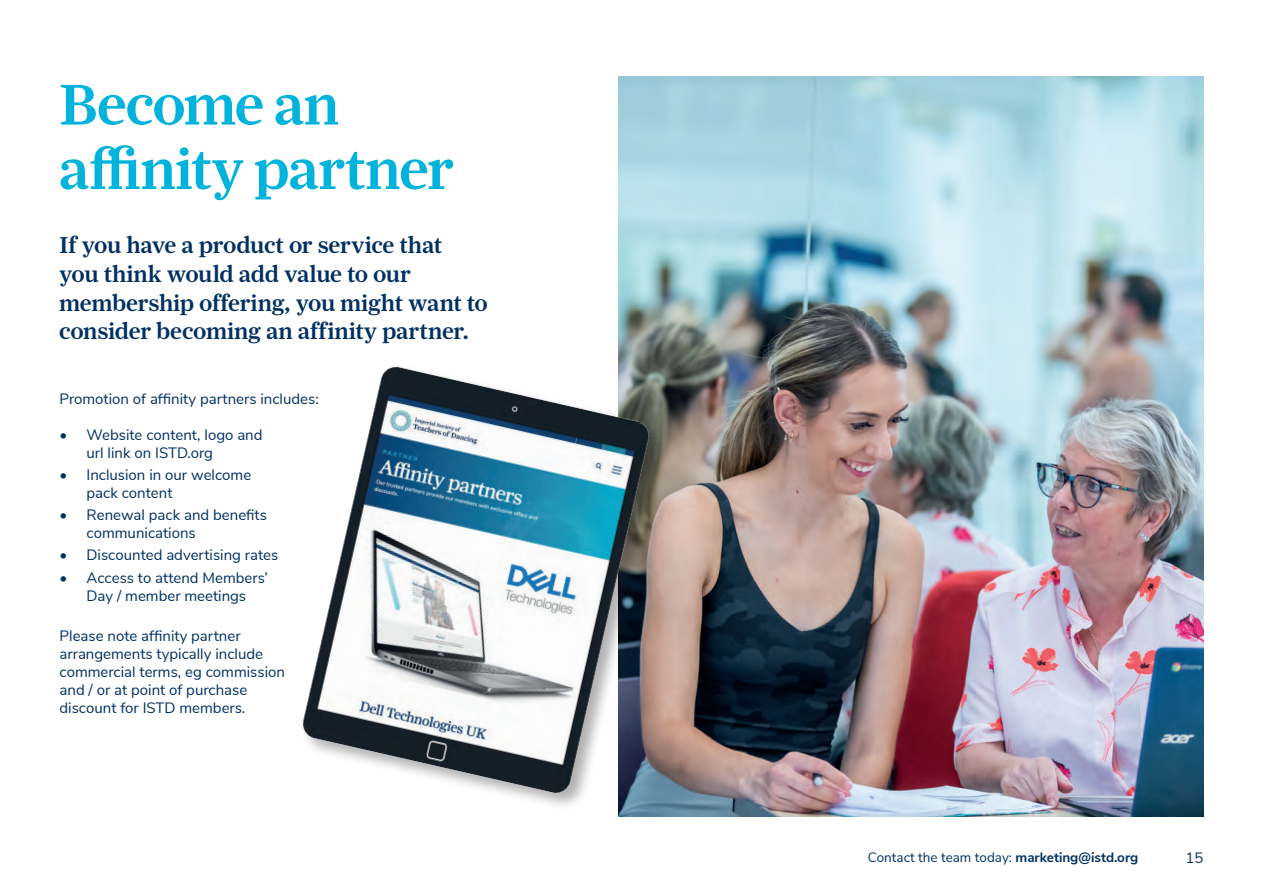
<style>
.page{position:relative;width:1263px;height:893px;background:#fff}
.page>*{position:absolute;margin:0;border:0;box-sizing:border-box;transform-origin:0 0}
.t1{font:500 60px/64.5px "Farnham Headline";letter-spacing:.005em;color:#00b3dc}
.t2{font:500 24px/28.8px "Farnham Headline";letter-spacing:.015em;color:#003062}
.t3{font:15px/18px "Nunito Sans";color:#003062}
.t4{font:13.5px "Nunito Sans";color:#003062}
.s1{font-weight:700}
</style>
<div class="page">
<img style="left:619px;top:77px;width:584px;height:739px">
<img style="left:302px;top:268px;width:442px;height:549px">
<h1 class="t1" style="left:60px;top:72px;width:395px">Become an affinity partner</h1>
<h2 class="t2" style="left:60px;top:230px;width:430px">If you have a product or service that<br>you think would add value to our membership offering, you might want to consider becoming an affinity partner.</h2>
<p class="t3" style="left:60px;top:388px;width:261px">Promotion of affinity partners includes:</p>
<p class="t3" style="left:87px;top:424px;width:178px;text-indent:-27px">• Website content, logo and url link on ISTD.org</p>
<p class="t3" style="left:87px;top:465px;width:166px;text-indent:-27px">• Inclusion in our welcome pack content</p>
<p class="t3" style="left:87px;top:505px;width:182px;text-indent:-27px">• Renewal pack and benefits communications</p>
<p class="t3" style="left:60px;top:545px;width:220px">• Discounted advertising rates</p>
<p class="t3" style="left:60px;top:567px;width:210px;text-align:center">• Access to attend Members’<br>Day / member meetings</p>
<p class="t3" style="left:60px;top:626px;width:227px">Please note affinity partner arrangements typically include commercial terms, eg commission and / or at point of purchase discount for ISTD members.</p>
<p class="t4" style="left:868px;top:847px;width:272px">Contact the team today: <span class="s1">marketing@istd.org</span></p>
<p class="t3" style="left:1185px;top:848px;width:19px">15</p>
</div>
